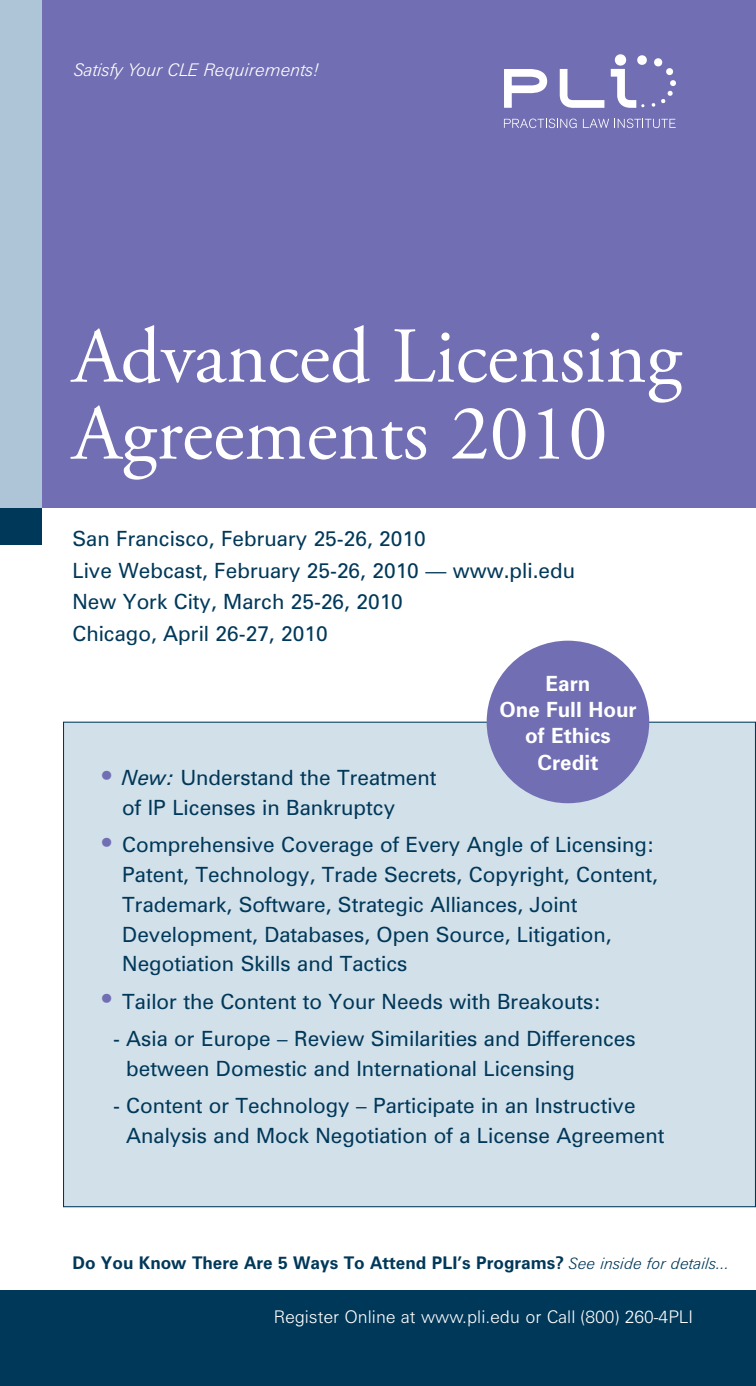
<style>
.page{position:relative;width:756px;height:1386px;background:#fff}
.page>*{position:absolute;margin:0;border:0;box-sizing:border-box;transform-origin:0 0}
.t1{font:78.75px/77px "Adobe Garamond Pro";color:#fff}
.t2{font:21px/29.8px "Zurich BT";color:#003859}
.t3{font:700 21px/26.2px "Zurich BT";color:#fff;text-align:center}
.t4{font:700 17.5px "Zurich BT";color:#003859}
.t5{font:300 17.5px "Zurich BT";color:#fff}
.t6{font:italic 300 17.5px "Zurich BT";color:#fff}
.s1{font-size:31.5px;color:#716eb3}
.s2{font-style:italic}
.s3{font-weight:300;font-style:italic;font-size:15.75px}
</style>
<div class="page">
<div style="left:64px;top:722px;width:691px;height:485px;background:#d2e0ea"></div>
<div style="left:0;top:0;width:756px;height:508px;background:#716eb3"></div>
<div style="left:0;top:0;width:42px;height:508px;background:#adc5d6"></div>
<div style="left:0;top:508px;width:42px;height:36px;background:#003859"></div>
<svg style="left:504px;top:69px;width:43px;height:39px"></svg>
<svg style="left:559px;top:69px;width:45px;height:39px"></svg>
<svg style="left:611px;top:54px;width:65px;height:54px"></svg>
<svg style="left:504px;top:119px;width:73px;height:9px"></svg>
<svg style="left:583px;top:119px;width:93px;height:9px"></svg>
<div style="left:0;top:1290px;width:756px;height:96px;background:#003859"></div>
<div style="left:487px;top:641px;width:162px;height:162px;background:#716eb3;border-radius:50%"></div>
<p class="t6" style="left:74px;top:63px;width:247px">Satisfy Your CLE Requirements!</p>
<h1 class="t1" style="left:72px;top:325px;width:611px">Advanced Licensing<br>Agreements 2010</h1>
<p class="t2" style="left:72px;top:525px;width:504px;line-height:31.5px">San Francisco, February 25-26, 2010<br>Live Webcast, February 25-26, 2010 — www.pli.edu New York City, March 25-26, 2010<br>Chicago, April 26-27, 2010</p>
<p class="t3" style="left:499px;top:672px;width:139px">Earn<br>One Full Hour of Ethics<br>Credit</p>
<p class="t2" style="left:122px;top:765px;width:316px;text-indent:-25px"><span class="s1">•</span> <span class="s2">New:</span> Understand the Treatment of IP Licenses in Bankruptcy</p>
<p class="t2" style="left:122px;top:832px;width:537px;text-indent:-25px"><span class="s1">•</span> Comprehensive Coverage of Every Angle of Licensing:<br>Patent, Technology, Trade Secrets, Copyright, Content, Trademark, Software, Strategic Alliances, Joint Development, Databases, Open Source, Litigation, Negotiation Skills and Tactics</p>
<p class="t2" style="left:97px;top:988px;width:505px"><span class="s1">•</span> Tailor the Content to Your Needs with Breakouts:</p>
<p class="t2" style="left:126px;top:1026px;width:511px;text-indent:-13px">- Asia or Europe – Review Similarities and Differences between Domestic and International Licensing</p>
<p class="t2" style="left:126px;top:1093px;width:540px;text-indent:-13px">- Content or Technology – Participate in an Instructive<br>Analysis and Mock Negotiation of a License Agreement</p>
<p class="t4" style="left:72px;top:1257px;width:659px">Do You Know There Are 5 Ways To Attend PLI’s Programs? <span class="s3">See inside for details...</span></p>
<p class="t5" style="left:274px;top:1311px;width:421px">Register Online at www.pli.edu or Call (800) 260-4PLI</p>
</div>
